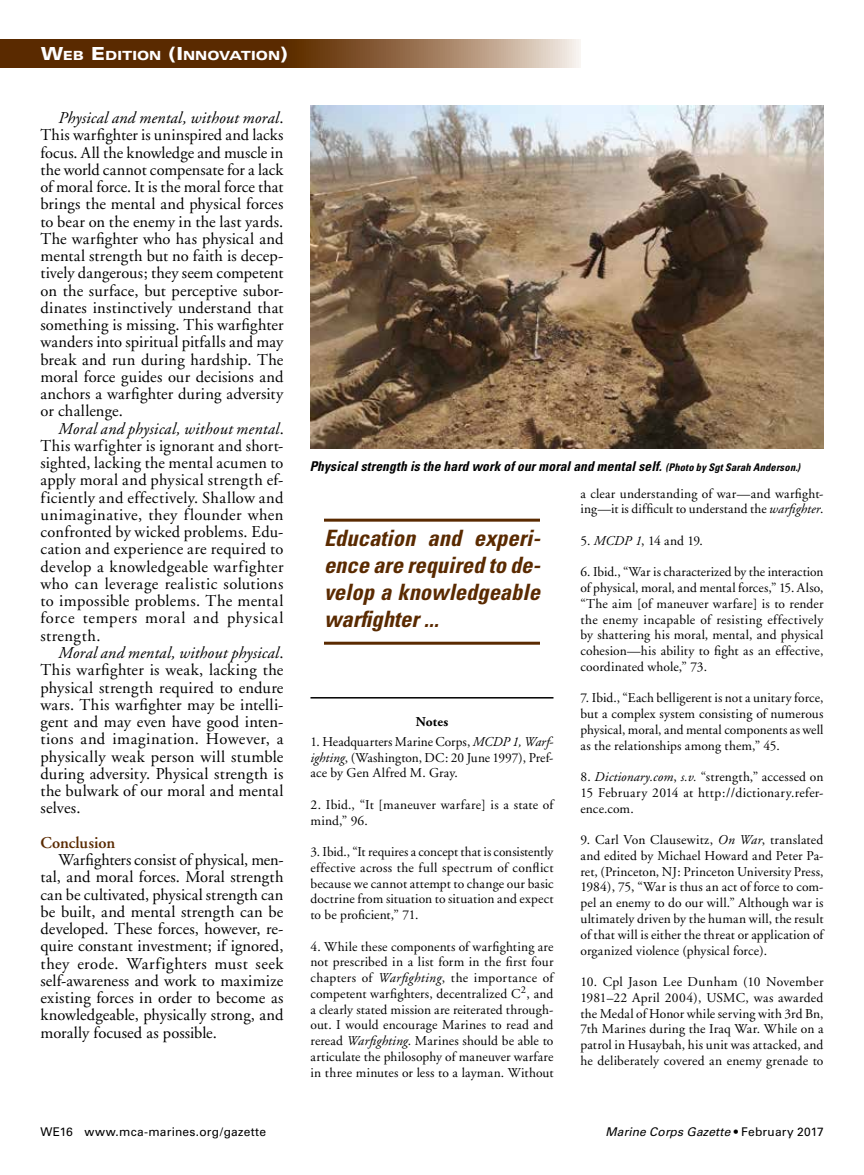
<style>
.page{position:relative;width:864px;height:1175px;background:#fff}
.page>*{position:absolute;margin:0;border:0;box-sizing:border-box;transform-origin:0 0}
.t1{font:italic 700 condensed 22.5px/27px "Univers";color:#5a2a00;text-align:justify}
.t2{font:16.5px/17.2px "Adobe Garamond";letter-spacing:.015em;color:#000;text-align:justify}
.t3{font:600 16.5px "Adobe Garamond";letter-spacing:-.005em;color:#5a2a00}
.t4{font:13.5px/15.8px "Adobe Garamond";letter-spacing:.01em;color:#000;text-align:justify}
.t5{font:italic 700 condensed 13.5px "Univers";letter-spacing:.01em;color:#000}
.t6{font:700 13.5px "Adobe Garamond";letter-spacing:.005em;color:#000}
.t7{font:900 expanded 12.6px "Univers";color:#fff}
.t8{font:12px "Univers";letter-spacing:.02em;color:#000}
.t9{font:italic 12px "Univers";letter-spacing:.015em;color:#000}
.s1{font-size:18px}
.s2{font-style:italic}
.s3{font-size:10.5px}
.s4{font-style:normal}
</style>
<div class="page">
<svg style="left:0;top:40px;width:580px;height:28px;background:#7f5632"></svg>
<hr style="left:310px;top:697px;width:244px;height:1px;background:#000">
<img style="left:310px;top:106px;width:514px;height:342px">
<hr style="left:324px;top:518px;width:216px;height:3px;background:#5a2a00">
<hr style="left:324px;top:641px;width:216px;height:3px;background:#5a2a00">
<p class="t7" style="left:41px;top:48px;width:249px"><span class="s1">W</span>EB <span class="s1">E</span> DITION <span class="s1">(I</span> NNOVATION<span class="s1">)</span></p>
<p class="t2" style="left:40px;top:110px;width:245px;text-indent:18px"><span class="s2">Physical and mental, without moral</span>.<br>This warfighter is uninspired and lacks focus. All the knowledge and muscle in the world cannot compensate for a lack of moral force. It is the moral force that brings the mental and physical forces to bear on the enemy in the last yards.<br>The warfighter who has physical and mental strength but no faith is decep&shy;tively dangerous; they seem competent on the surface, but perceptive subor&shy;dinates instinctively understand that something is missing. This warfighter wanders into spiritual pitfalls and may break and run during hardship. The moral force guides our decisions and anchors a warfighter during adversity or challenge.</p>
<p class="t2" style="left:40px;top:420px;width:245px;text-indent:18px"><span class="s2">Moral and physical, without mental</span>.<br>This warfighter is ignorant and short&shy;sighted, lacking the mental acumen to apply moral and physical strength ef&shy;ficiently and effectively. Shallow and unimaginative, they flounder when confronted by wicked problems. Edu&shy;cation and experience are required to develop a knowledgeable warfighter who can leverage realistic solutions to impossible problems. The mental force tempers moral and physical strength.</p>
<p class="t2" style="left:40px;top:644px;width:245px;text-indent:18px"><span class="s2">Moral and mental, without physical</span>.<br>This warfighter is weak, lacking the physical strength required to endure wars. This warfighter may be intelli&shy;gent and may even have good inten&shy;tions and imagination. However, a physically weak person will stumble during adversity. Physical strength is the bulwark of our moral and mental selves.</p>
<p class="t3" style="left:40px;top:833px;width:76px">Conclusion</p>
<p class="t2" style="left:40px;top:851px;width:245px;text-indent:18px">Warfighters consist of physical, men&shy;tal, and moral forces. Moral strength can be cultivated, physical strength can be built, and mental strength can be developed. These forces, however, re&shy;quire constant investment; if ignored, they erode. Warfighters must seek self-awareness and work to maximize existing forces in order to become as knowledgeable, physically strong, and morally focused as possible.</p>
<p class="t5" style="left:310px;top:457px;width:492px">Physical strength is the hard work of our moral and mental self. <span class="s3">(Photo by Sgt Sarah Anderson.)</span></p>
<h1 class="t1" style="left:324px;top:524px;width:218px">Education and experi&shy;ence are required to de&shy;velop a knowledgeable warfighter ...</h1>
<p class="t6" style="left:416px;top:714px;width:34px">Notes</p>
<p class="t4" style="left:310px;top:734px;width:245px">1. Headquarters Marine Corps, <span class="s2">MCDP 1, Warf&shy;ighting</span>, (Washington, DC: 20 June 1997), Pref&shy;ace by Gen Alfred M. Gray.</p>
<p class="t4" style="left:310px;top:797px;width:245px">2. Ibid., “It [maneuver warfare] is a state of mind,” 96.</p>
<p class="t4" style="left:310px;top:844px;width:245px">3. Ibid., “It requires a concept that is consistently effective across the full spectrum of conflict because we cannot attempt to change our basic doctrine from situation to situation and expect to be proficient,” 71.</p>
<p class="t4" style="left:310px;top:938px;width:245px">4. While these components of warfighting are not prescribed in a list form in the first four chapters of <span class="s2">Warfighting</span>, the importance of competent warfighters, decentralized C<sup>2</sup>, and a clearly stated mission are reiterated through&shy;out. I would encourage Marines to read and reread <span class="s2">Warfighting</span>. Marines should be able to articulate the philosophy of maneuver warfare in three minutes or less to a layman. Without</p>
<p class="t4" style="left:580px;top:486px;width:245px">a clear understanding of war—and warfight&shy;ing—it is difficult to understand the <span class="s2">warfighter</span>.</p>
<p class="t4" style="left:581px;top:533px;width:124px">5. <span class="s2">MCDP 1</span>, 14 and 19.</p>
<p class="t4" style="left:581px;top:564px;width:245px">6. Ibid., “War is characterized by the interaction of physical, moral, and mental forces,” 15. Also, “The aim [of maneuver warfare] is to render the enemy incapable of resisting effectively by shattering his moral, mental, and physical cohesion—his ability to fight as an effective, coordinated whole,” 73.</p>
<p class="t4" style="left:581px;top:690px;width:245px">7. Ibid., “Each belligerent is not a unitary force, but a complex system consisting of numerous physical, moral, and mental components as well as the relationships among them,” 45.</p>
<p class="t4" style="left:581px;top:769px;width:245px">8. <span class="s2">Dictionary.com</span>, <span class="s2">s.v.</span> “strength,” accessed on 15 February 2014 at http://dictionary.refer&shy;ence.com.</p>
<p class="t4" style="left:581px;top:832px;width:245px">9. Carl Von Clausewitz, <span class="s2">On War</span>, translated and edited by Michael Howard and Peter Pa&shy;ret, (Princeton, NJ: Princeton University Press, 1984), 75, “War is thus an act of force to com&shy;pel an enemy to do our will.” Although war is ultimately driven by the human will, the result of that will is either the threat or application of organized violence (physical force).</p>
<p class="t4" style="left:581px;top:974px;width:245px">10. Cpl Jason Lee Dunham (10 November 1981–22 April 2004), USMC, was awarded the Medal of Honor while serving with 3rd Bn, 7th Marines during the Iraq War. While on a patrol in Husaybah, his unit was attacked, and he deliberately covered an enemy grenade to</p>
<p class="t8" style="left:40px;top:1124px;width:227px">WE16 www.mca-marines.org/gazette</p>
<p class="t9" style="left:606px;top:1124px;width:220px">Marine Corps Gazette <span class="s4">• February 2017</span></p>
</div>
